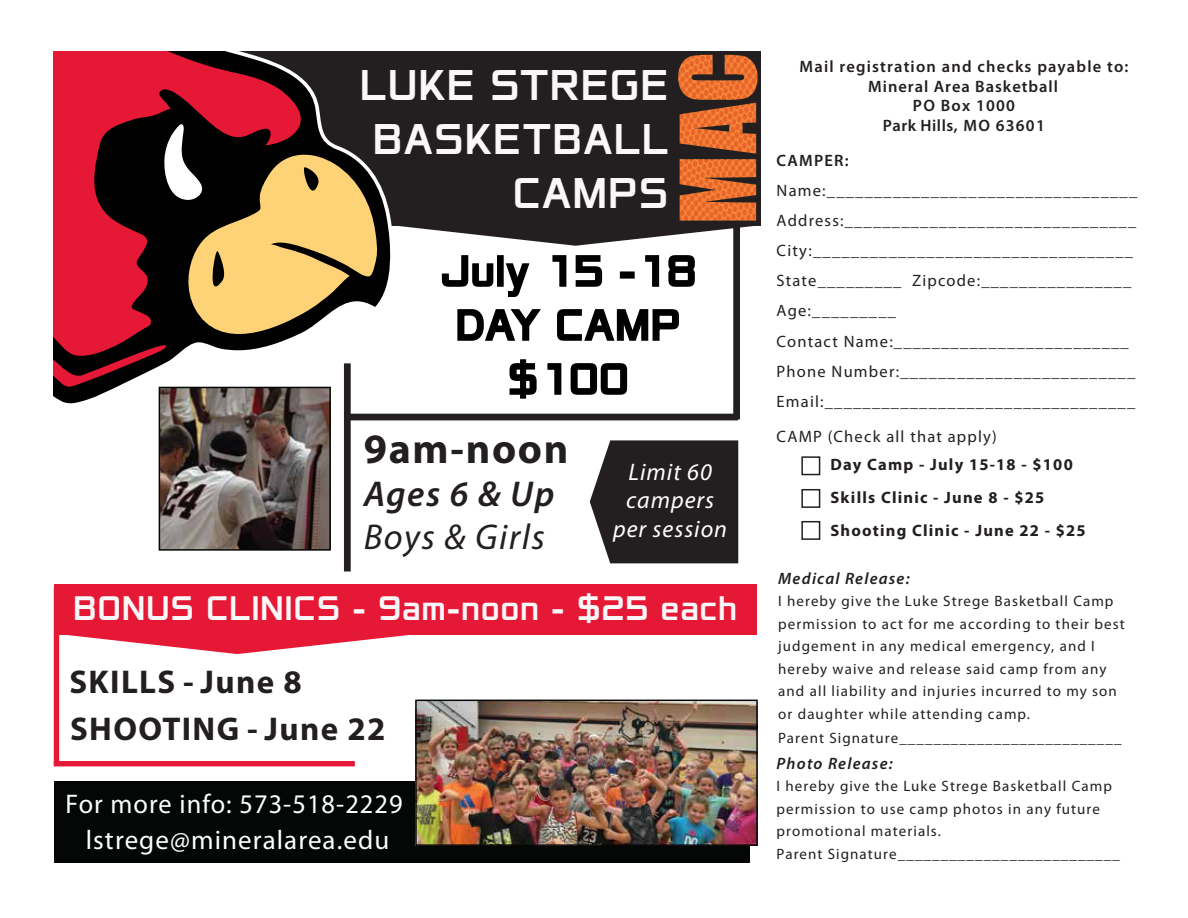
<style>
.page{position:relative;width:1188px;height:918px;background:#fff}
.page>*{position:absolute;margin:0;border:0;box-sizing:border-box;transform-origin:0 0}
.t1{font:700 45.45px/54px "Xolonium";letter-spacing:.05em;color:#f9f7f7;text-align:right;scale:.69 1}
.t2{font:700 45.45px/54px "Xolonium";letter-spacing:.05em;color:#000;text-align:center;scale:.69 1}
.t3{font:700 42px "Myriad Pro";letter-spacing:.04em;color:#231f20}
.t4{font:700 36px "Xolonium";letter-spacing:.05em;color:#f9f7f7;scale:.69 1}
.t5{font:italic 36px "Myriad Pro";letter-spacing:.04em;color:#231f20}
.t6{font:italic 600 36px "Myriad Pro";letter-spacing:.04em;color:#231f20}
.t7{font:700 33px "Myriad Pro";letter-spacing:.04em;color:#231f20}
.t8{font:27px/36px "Myriad Pro";letter-spacing:.04em;color:#fdfefe;text-align:center}
.t9{font:italic 24px/28.8px "Myriad Pro";letter-spacing:.04em;color:#fff;text-align:center}
.t10{font:16.5px/30px "Myriad Pro";letter-spacing:.07em;color:#231f20}
.t11{font:600 16.5px/19.5px "Myriad Pro";letter-spacing:.07em;color:#231f20;text-align:center}
.t12{font:700 16.5px/33px "Myriad Pro";letter-spacing:.075em;color:#231f20}
.t13{font:italic 600 16.5px "Myriad Pro";letter-spacing:.075em;color:#231f20}
.t14{font:15px/22.5px "Myriad Pro";letter-spacing:.07em;color:#231f20}
</style>
<div class="page">
<div style="left:733px;top:196px;width:7px;height:223px;background:#231f20"></div>
<div style="left:54px;top:587px;width:5px;height:179px;background:#e51836"></div>
<div style="left:54px;top:761px;width:301px;height:5px;background:#e51836"></div>
<div style="left:344px;top:363px;width:7px;height:208px;background:#231f20"></div>
<div style="left:347px;top:414px;width:391px;height:6px;background:#231f20"></div>
<svg style="left:441px;top:255px;width:53px;height:32px"></svg>
<div style="left:497px;top:255px;width:7px;height:32px;border:2px solid #000"></div>
<svg style="left:505px;top:263px;width:25px;height:34px"></svg>
<svg style="left:552px;top:255px;width:15px;height:32px"></svg>
<svg style="left:575px;top:255px;width:28px;height:32px"></svg>
<div style="left:620px;top:271px;width:15px;height:8px;border:2px solid #000"></div>
<svg style="left:645px;top:255px;width:15px;height:32px"></svg>
<svg style="left:668px;top:255px;width:27px;height:32px"></svg>
<svg style="left:457px;top:309px;width:84px;height:32px"></svg>
<svg style="left:557px;top:309px;width:122px;height:32px"></svg>
<svg style="left:509px;top:359px;width:28px;height:40px"></svg>
<svg style="left:547px;top:363px;width:15px;height:32px"></svg>
<svg style="left:570px;top:363px;width:58px;height:32px"></svg>
<svg style="left:54px;top:51px;width:345px;height:356px;fill:#231f20"></svg>
<svg style="left:54px;top:51px;width:260px;height:73px;background:#ad172d"></svg>
<svg style="left:54px;top:124px;width:324px;height:263px"></svg>
<div style="left:54px;top:584px;width:702px;height:51px;background:#e51836"></div>
<svg style="left:392px;top:55px;width:369px;height:191px;background:#4a362e"></svg>
<svg style="left:59px;top:635px;width:350px;height:19px"></svg>
<div style="left:54px;top:781px;width:696px;height:82px;background:#050606"></div>
<img style="left:162px;top:390px;width:166px;height:158px">
<div style="left:159px;top:387px;width:172px;height:164px;border:2px solid #050606"></div>
<img style="left:418px;top:703px;width:337px;height:140px">
<div style="left:415px;top:700px;width:343px;height:146px;border:2px solid #070808"></div>
<svg style="left:590px;top:440px;width:148px;height:123px;background:#343131"></svg>
<div style="left:801px;top:456px;width:19px;height:19px;border:2px solid #231f20"></div>
<div style="left:801px;top:489px;width:19px;height:19px;border:2px solid #231f20"></div>
<div style="left:801px;top:521px;width:19px;height:19px;border:2px solid #231f20"></div>
<h1 class="t1" style="left:360px;top:58px;width:448px">LUKE STREGE<br>BASKETBALL<br>CAMPS</h1>
<h1 class="t2" style="left:441px;top:244px;width:372px">July 15 -18<br>DAY CAMP $100</h1>
<h2 class="t3" style="left:364px;top:421px;width:206px">9am-noon</h2>
<h3 class="t6" style="left:364px;top:471px;width:192px">Ages 6 &amp; Up</h3>
<h3 class="t5" style="left:364px;top:515px;width:183px">Boys &amp; Girls</h3>
<h3 class="t9" style="left:613px;top:457px;width:115px">Limit 60 campers per session</h3>
<h3 class="t4" style="left:74px;top:588px;width:963px">BONUS CLINICS - 9am-noon - $25 each</h3>
<h3 class="t7" style="left:69px;top:661px;width:234px">SKILLS - June 8</h3>
<h3 class="t7" style="left:70px;top:707px;width:317px">SHOOTING - June 22</h3>
<h3 class="t8" style="left:66px;top:786px;width:339px">For more info: 573-518-2229 lstrege@mineralarea.edu</h3>
<p class="t11" style="left:800px;top:56px;width:330px">Mail registration and checks payable to:<br>Mineral Area Basketball<br>PO Box 1000<br>Park Hills, MO 63601</p>
<p class="t11" style="left:777px;top:150px;width:74px">CAMPER:</p>
<p class="t10" style="left:777px;top:175px;width:362px">Name:_________________________________ Address:_______________________________ City:__________________________________ State_________ Zipcode:________________ Age:_________</p>
<p class="t10" style="left:777px;top:327px;width:360px">Contact Name:_________________________<br>Phone Number:_________________________<br>Email:_________________________________</p>
<p class="t10" style="left:777px;top:421px;width:222px">CAMP (Check all that apply)</p>
<p class="t12" style="left:830px;top:448px;width:257px">Day Camp - July 15-18 - $100<br>Skills Clinic - June 8 - $25<br>Shooting Clinic - June 22 - $25</p>
<p class="t13" style="left:778px;top:568px;width:133px">Medical Release:</p>
<p class="t14" style="left:778px;top:590px;width:348px">I hereby give the Luke Strege Basketball Camp permission to act for me according to their best judgement in any medical emergency, and I hereby waive and release said camp from any and all liability and injuries incurred to my son or daughter while attending camp.</p>
<p class="t14" style="left:778px;top:726px;width:345px">Parent Signature__________________________</p>
<p class="t13" style="left:777px;top:753px;width:118px">Photo Release:</p>
<p class="t14" style="left:777px;top:775px;width:345px">I hereby give the Luke Strege Basketball Camp permission to use camp photos in any future promotional materials.<br>Parent Signature__________________________</p>
</div>
